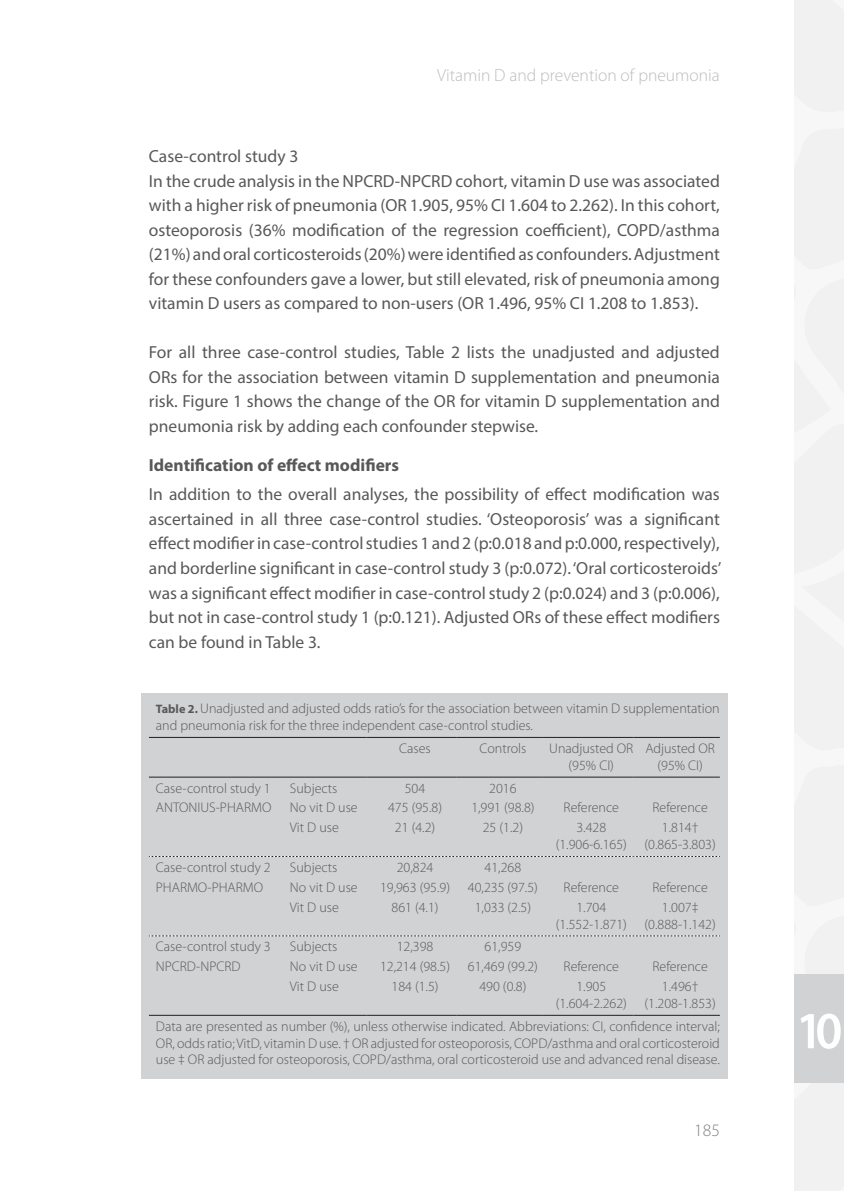
<style>
.page{position:relative;width:844px;height:1191px;background:#fff}
.page>*{position:absolute;margin:0;border:0;box-sizing:border-box;transform-origin:0 0}
.t1{font:600 52.5px "Myriad Pro";color:#fff;scale:.96 1}
.Lopendetekst{font:17.5px/24.5px "Myriad Pro";color:#57585a;text-align:justify}
.t2{font:300 17.5px "Myriad Pro";color:#bcbdc0}
.Kop_2{font:700 17.5px "Myriad Pro";color:#57585a}
.Kop_3{font:17.5px "Myriad Pro";color:#57585a}
.t3{font:300 17.5px "Myriad Pro";color:#808285}
.Tabeltekst{font:300 14px "Myriad Pro";color:#57585a}
.Bijschrift{font:300 14px/16.8px "Myriad Pro";color:#57585a}
.s1{font-weight:700;font-size:12.25px}
</style>
<div class="page">
<div style="left:794px;top:0;width:49px;height:112px;background:#f1f1f2"></div>
<div style="left:794px;top:128px;width:49px;height:622px;background:#f1f1f2"></div>
<div style="left:794px;top:765px;width:49px;height:426px;background:#f1f1f2"></div>
<div style="left:794px;top:974px;width:49px;height:108px;background:#d1d2d4"></div>
<div style="left:141px;top:693px;width:586px;height:385px;background:#d1d2d4"></div>
<svg style="left:149px;top:856px;width:570px;height:1px"></svg>
<svg style="left:149px;top:935px;width:570px;height:1px"></svg>
<hr style="left:149px;top:737px;width:134px;height:1px;background:#231f20">
<hr style="left:283px;top:737px;width:83px;height:1px;background:#231f20">
<hr style="left:366px;top:737px;width:90px;height:1px;background:#231f20">
<hr style="left:456px;top:737px;width:86px;height:1px;background:#231f20">
<hr style="left:542px;top:737px;width:91px;height:1px;background:#231f20">
<hr style="left:633px;top:737px;width:86px;height:1px;background:#231f20">
<hr style="left:149px;top:776px;width:134px;height:1px;background:#231f20">
<hr style="left:283px;top:776px;width:83px;height:1px;background:#231f20">
<hr style="left:366px;top:776px;width:90px;height:1px;background:#231f20">
<hr style="left:456px;top:776px;width:86px;height:1px;background:#231f20">
<hr style="left:542px;top:776px;width:91px;height:1px;background:#231f20">
<hr style="left:633px;top:776px;width:86px;height:1px;background:#231f20">
<hr style="left:149px;top:1015px;width:134px;height:1px;background:#231f20">
<hr style="left:283px;top:1015px;width:83px;height:1px;background:#231f20">
<hr style="left:366px;top:1015px;width:90px;height:1px;background:#231f20">
<hr style="left:456px;top:1015px;width:86px;height:1px;background:#231f20">
<hr style="left:542px;top:1015px;width:91px;height:1px;background:#231f20">
<hr style="left:633px;top:1015px;width:86px;height:1px;background:#231f20">
<p class="t2" style="left:437px;top:66px;width:284px">Vitamin D and prevention of pneumonia</p>
<p class="Kop_3" style="left:149px;top:145px;width:151px">Case-control study 3</p>
<p class="Lopendetekst" style="left:149px;top:168px;width:572px">In the crude analysis in the NPCRD-NPCRD cohort, vitamin D use was associated with a higher risk of pneumonia (OR 1.905, 95% CI 1.604 to 2.262). In this cohort, osteoporosis (36% modification of the regression coefficient), COPD/asthma (21%) and oral corticosteroids (20%) were identified as confounders. Adjustment for these confounders gave a lower, but still elevated, risk of pneumonia among vitamin D users as compared to non-users (OR 1.496, 95% CI 1.208 to 1.853).</p>
<p class="Lopendetekst" style="left:149px;top:340px;width:572px">For all three case-control studies, Table 2 lists the unadjusted and adjusted ORs for the association between vitamin D supplementation and pneumonia risk. Figure 1 shows the change of the OR for vitamin D supplementation and pneumonia risk by adding each confounder stepwise.</p>
<p class="Kop_2" style="left:149px;top:454px;width:252px">Identification of effect modifiers</p>
<p class="Lopendetekst" style="left:149px;top:482px;width:573px">In addition to the overall analyses, the possibility of effect modification was ascertained in all three case-control studies. ‘Osteoporosis’ was a significant effect modifier in case-control studies 1 and 2 (p:0.018 and p:0.000, respectively), and borderline significant in case-control study 3 (p:0.072). ‘Oral corticosteroids’ was a significant effect modifier in case-control study 2 (p:0.024) and 3 (p:0.006), but not in case-control study 1 (p:0.121). Adjusted ORs of these effect modifiers can be found in Table 3.</p>
<p class="Bijschrift" style="left:156px;top:700px;width:565px"><span class="s1">Table 2.</span> Unadjusted and adjusted odds ratio’s for the association between vitamin D supplementation and pneumonia risk for the three independent case-control studies.</p>
<p class="Tabeltekst" style="left:399px;top:740px;width:33px">Cases</p>
<p class="Tabeltekst" style="left:479px;top:740px;width:48px">Controls</p>
<p class="Tabeltekst" style="left:549px;top:740px;width:86px">Unadjusted OR</p>
<p class="Tabeltekst" style="left:568px;top:757px;width:47px">(95% CI)</p>
<p class="Tabeltekst" style="left:645px;top:740px;width:71px">Adjusted OR</p>
<p class="Tabeltekst" style="left:657px;top:757px;width:47px">(95% CI)</p>
<p class="Tabeltekst" style="left:156px;top:780px;width:116px">Case-control study 1</p>
<p class="Tabeltekst" style="left:290px;top:780px;width:49px">Subjects</p>
<p class="Tabeltekst" style="left:404px;top:780px;width:22px">504</p>
<p class="Tabeltekst" style="left:489px;top:780px;width:29px">2016</p>
<p class="Tabeltekst" style="left:156px;top:799px;width:117px">ANTONIUS-PHARMO</p>
<p class="Tabeltekst" style="left:290px;top:799px;width:69px">No vit D use</p>
<p class="Tabeltekst" style="left:388px;top:799px;width:55px">475 (95.8)</p>
<p class="Tabeltekst" style="left:471px;top:799px;width:65px">1,991 (98.8)</p>
<p class="Tabeltekst" style="left:563px;top:799px;width:57px">Reference</p>
<p class="Tabeltekst" style="left:652px;top:799px;width:57px">Reference</p>
<p class="Tabeltekst" style="left:290px;top:820px;width:50px">Vit D use</p>
<p class="Tabeltekst" style="left:395px;top:820px;width:42px">21 (4.2)</p>
<p class="Tabeltekst" style="left:482px;top:820px;width:42px">25 (1.2)</p>
<p class="Tabeltekst" style="left:576px;top:820px;width:31px">3.428</p>
<p class="Tabeltekst" style="left:555px;top:836px;width:73px">(1.906-6.165)</p>
<p class="Tabeltekst" style="left:661px;top:820px;width:38px">1.814†</p>
<p class="Tabeltekst" style="left:644px;top:836px;width:73px">(0.865-3.803)</p>
<p class="Tabeltekst" style="left:156px;top:859px;width:116px">Case-control study 2</p>
<p class="Tabeltekst" style="left:290px;top:859px;width:49px">Subjects</p>
<p class="Tabeltekst" style="left:396px;top:859px;width:38px">20,824</p>
<p class="Tabeltekst" style="left:484px;top:859px;width:38px">41,268</p>
<p class="Tabeltekst" style="left:156px;top:879px;width:109px">PHARMO-PHARMO</p>
<p class="Tabeltekst" style="left:290px;top:879px;width:69px">No vit D use</p>
<p class="Tabeltekst" style="left:380px;top:879px;width:72px">19,963 (95.9)</p>
<p class="Tabeltekst" style="left:468px;top:879px;width:72px">40,235 (97.5)</p>
<p class="Tabeltekst" style="left:563px;top:879px;width:57px">Reference</p>
<p class="Tabeltekst" style="left:652px;top:879px;width:57px">Reference</p>
<p class="Tabeltekst" style="left:290px;top:899px;width:50px">Vit D use</p>
<p class="Tabeltekst" style="left:391px;top:899px;width:49px">861 (4.1)</p>
<p class="Tabeltekst" style="left:474px;top:899px;width:58px">1,033 (2.5)</p>
<p class="Tabeltekst" style="left:576px;top:899px;width:31px">1.704</p>
<p class="Tabeltekst" style="left:555px;top:916px;width:73px">(1.552-1.871)</p>
<p class="Tabeltekst" style="left:661px;top:899px;width:38px">1.007‡</p>
<p class="Tabeltekst" style="left:644px;top:916px;width:73px">(0.888-1.142)</p>
<p class="Tabeltekst" style="left:156px;top:938px;width:116px">Case-control study 3</p>
<p class="Tabeltekst" style="left:290px;top:938px;width:49px">Subjects</p>
<p class="Tabeltekst" style="left:396px;top:938px;width:38px">12,398</p>
<p class="Tabeltekst" style="left:484px;top:938px;width:38px">61,959</p>
<p class="Tabeltekst" style="left:156px;top:958px;width:86px">NPCRD-NPCRD</p>
<p class="Tabeltekst" style="left:290px;top:958px;width:69px">No vit D use</p>
<p class="Tabeltekst" style="left:380px;top:958px;width:72px">12,214 (98.5)</p>
<p class="Tabeltekst" style="left:468px;top:958px;width:72px">61,469 (99.2)</p>
<p class="Tabeltekst" style="left:563px;top:958px;width:57px">Reference</p>
<p class="Tabeltekst" style="left:652px;top:958px;width:57px">Reference</p>
<p class="Tabeltekst" style="left:290px;top:978px;width:50px">Vit D use</p>
<p class="Tabeltekst" style="left:391px;top:978px;width:49px">184 (1.5)</p>
<p class="Tabeltekst" style="left:479px;top:978px;width:49px">490 (0.8)</p>
<p class="Tabeltekst" style="left:576px;top:978px;width:31px">1.905</p>
<p class="Tabeltekst" style="left:555px;top:995px;width:73px">(1.604-2.262)</p>
<p class="Tabeltekst" style="left:661px;top:978px;width:38px">1.496†</p>
<p class="Tabeltekst" style="left:644px;top:995px;width:73px">(1.208-1.853)</p>
<p class="Bijschrift" style="left:156px;top:1018px;width:565px;text-align:justify">Data are presented as number (%), unless otherwise indicated. Abbreviations: CI, confidence interval; OR, odds ratio; VitD, vitamin D use. † OR adjusted for osteoporosis, COPD/asthma and oral corticosteroid use ‡ OR adjusted for osteoporosis, COPD/asthma, oral corticosteroid use and advanced renal disease.</p>
<p class="t3" style="left:694px;top:1120px;width:27px">185</p>
<h1 class="t1" style="left:795px;top:997px;width:50px">10</h1>
</div>
